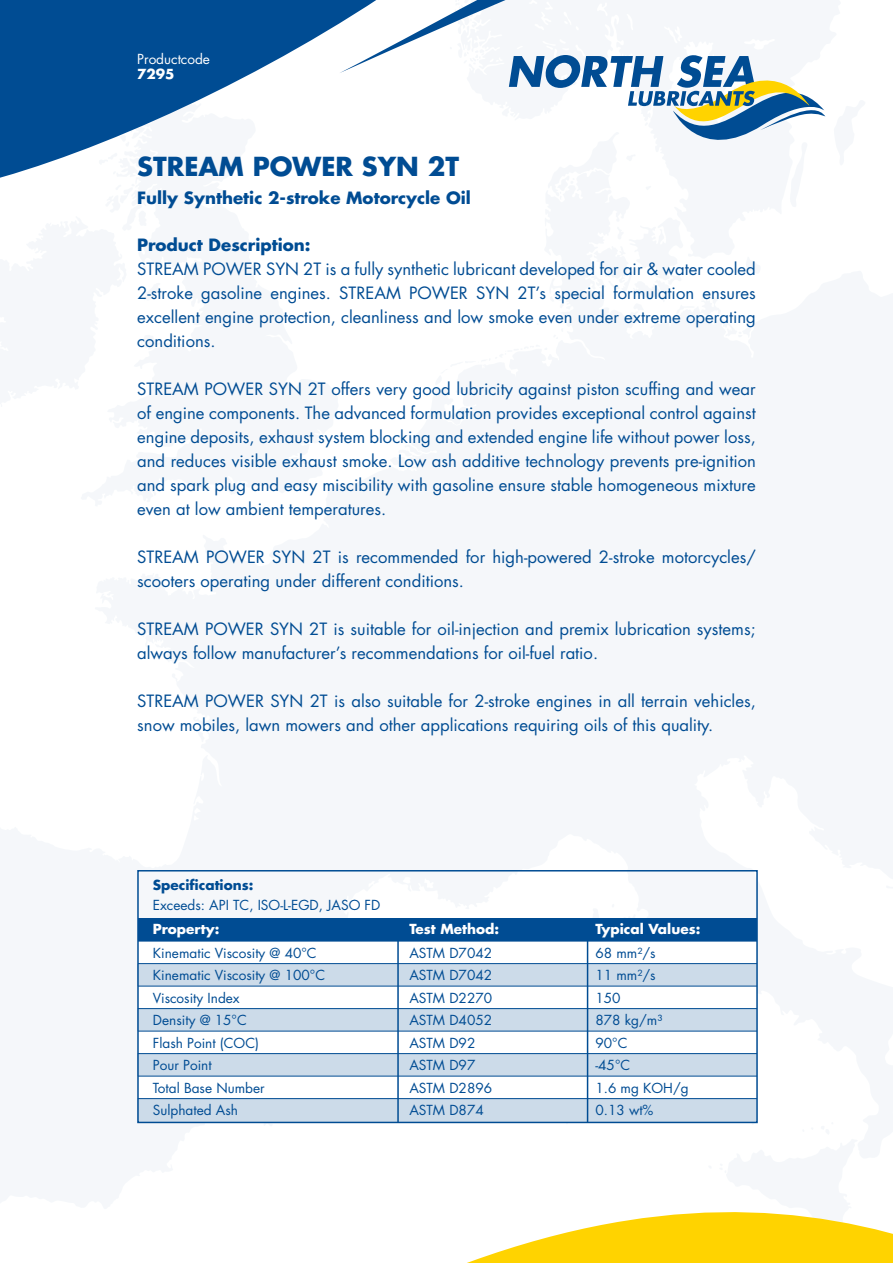
<style>
.page{position:relative;width:893px;height:1263px;background:#fff}
.page>*{position:absolute;margin:0;border:0;box-sizing:border-box;transform-origin:0 0}
.t1{font:700 25.5px "Futura";color:#004c93}
.t2{font:16.5px/24px "Futura";color:#004c93}
.t3{font:700 16.5px "Futura";color:#004c93}
.t4{font:13.5px "Futura";color:#004c93}
.t5{font:700 13.5px "Futura";color:#fff}
.t6{font:700 13.5px "Futura";color:#004c93}
.t7{font:13.5px "Futura";color:#fff}
</style>
<div class="page">
<svg style="left:556px;top:55px;width:269px;height:85px"></svg>
<svg style="left:0;top:0;width:556px;height:178px"></svg>
<svg style="left:413px;top:1123px;width:480px;height:140px"></svg>
<div style="left:138px;top:963px;width:619px;height:23px;background:#ccdbe9"></div>
<div style="left:138px;top:1009px;width:619px;height:22px;background:#ccdbe9"></div>
<div style="left:138px;top:1054px;width:619px;height:22px;background:#ccdbe9"></div>
<div style="left:138px;top:1098px;width:619px;height:25px;background:#ccdbe9"></div>
<div style="left:139px;top:918px;width:618px;height:23px;background:#004c93"></div>
<hr style="left:138px;top:941px;width:619px;height:1px;background:#004c93">
<hr style="left:138px;top:963px;width:619px;height:1px;background:#004c93">
<hr style="left:138px;top:986px;width:619px;height:1px;background:#004c93">
<hr style="left:138px;top:1008px;width:619px;height:1px;background:#004c93">
<hr style="left:138px;top:1031px;width:619px;height:1px;background:#004c93">
<hr style="left:138px;top:1053px;width:619px;height:1px;background:#004c93">
<hr style="left:138px;top:1076px;width:619px;height:1px;background:#004c93">
<hr style="left:138px;top:1098px;width:619px;height:1px;background:#004c93">
<div style="left:137px;top:870px;width:621px;height:253px;border:2px solid #004c93"></div>
<hr style="left:397px;top:923px;width:2px;height:199px;background:#004c93">
<hr style="left:587px;top:923px;width:1px;height:199px;background:#004c93">
<p class="t7" style="left:137px;top:50px;width:74px">Productcode</p>
<p class="t5" style="left:137px;top:65px;width:39px">7295</p>
<h1 class="t1" style="left:137px;top:149px;width:323px">STREAM POWER SYN 2T</h1>
<p class="t3" style="left:137px;top:186px;width:335px">Fully Synthetic 2-stroke Motorcycle Oil</p>
<p class="t3" style="left:137px;top:234px;width:175px">Product Description:</p>
<p class="t2" style="left:137px;top:257px;width:620px;text-align:justify">STREAM POWER SYN 2T is a fully synthetic lubricant developed for air &amp; water cooled 2-stroke gasoline engines. STREAM POWER SYN 2T’s special formulation ensures excellent engine protection, cleanliness and low smoke even under extreme operating conditions.</p>
<p class="t2" style="left:137px;top:377px;width:620px;text-align:justify">STREAM POWER SYN 2T offers very good lubricity against piston scuffing and wear of engine components. The advanced formulation provides exceptional control against engine deposits, exhaust system blocking and extended engine life without power loss, and reduces visible exhaust smoke. Low ash additive technology prevents pre-ignition and spark plug and easy miscibility with gasoline ensure stable homogeneous mixture even at low ambient temperatures.</p>
<p class="t2" style="left:137px;top:545px;width:620px">STREAM POWER SYN 2T is recommended for high-powered 2-stroke motorcycles/ scooters operating under different conditions.</p>
<p class="t2" style="left:137px;top:617px;width:620px">STREAM POWER SYN 2T is suitable for oil-injection and premix lubrication systems; always follow manufacturer’s recommendations for oil-fuel ratio.</p>
<p class="t2" style="left:137px;top:689px;width:620px">STREAM POWER SYN 2T is also suitable for 2-stroke engines in all terrain vehicles, snow mobiles, lawn mowers and other applications requiring oils of this quality.</p>
<p class="t6" style="left:153px;top:876px;width:102px">Specifications:</p>
<p class="t4" style="left:153px;top:896px;width:229px">Exceeds: API TC, ISO-L-EGD, JASO FD</p>
<p class="t5" style="left:153px;top:920px;width:68px">Property:</p>
<p class="t5" style="left:409px;top:920px;width:91px">Test Method:</p>
<p class="t5" style="left:595px;top:920px;width:106px">Typical Values:</p>
<p class="t4" style="left:153px;top:944px;width:165px">Kinematic Viscosity @ 40°C</p>
<p class="t4" style="left:409px;top:944px;width:84px">ASTM D7042</p>
<p class="t4" style="left:595px;top:944px;width:62px">68 mm²/s</p>
<p class="t4" style="left:153px;top:967px;width:174px">Kinematic Viscosity @ 100°C</p>
<p class="t4" style="left:409px;top:967px;width:84px">ASTM D7042</p>
<p class="t4" style="left:595px;top:967px;width:62px">11 mm²/s</p>
<p class="t4" style="left:153px;top:989px;width:88px">Viscosity Index</p>
<p class="t4" style="left:409px;top:989px;width:84px">ASTM D2270</p>
<p class="t4" style="left:595px;top:989px;width:27px">150</p>
<p class="t4" style="left:153px;top:1012px;width:95px">Density @ 15°C</p>
<p class="t4" style="left:409px;top:1012px;width:84px">ASTM D4052</p>
<p class="t4" style="left:595px;top:1012px;width:68px">878 kg/m³</p>
<p class="t4" style="left:153px;top:1034px;width:108px">Flash Point (COC)</p>
<p class="t4" style="left:409px;top:1034px;width:68px">ASTM D92</p>
<p class="t4" style="left:595px;top:1034px;width:34px">90°C</p>
<p class="t4" style="left:153px;top:1057px;width:60px">Pour Point</p>
<p class="t4" style="left:409px;top:1057px;width:68px">ASTM D97</p>
<p class="t4" style="left:595px;top:1057px;width:36px">-45°C</p>
<p class="t4" style="left:153px;top:1079px;width:113px">Total Base Number</p>
<p class="t4" style="left:409px;top:1079px;width:84px">ASTM D2896</p>
<p class="t4" style="left:595px;top:1079px;width:95px">1.6 mg KOH/g</p>
<p class="t4" style="left:153px;top:1102px;width:87px">Sulphated Ash</p>
<p class="t4" style="left:409px;top:1102px;width:76px">ASTM D874</p>
<p class="t4" style="left:595px;top:1102px;width:60px">0.13 wt%</p>
</div>
